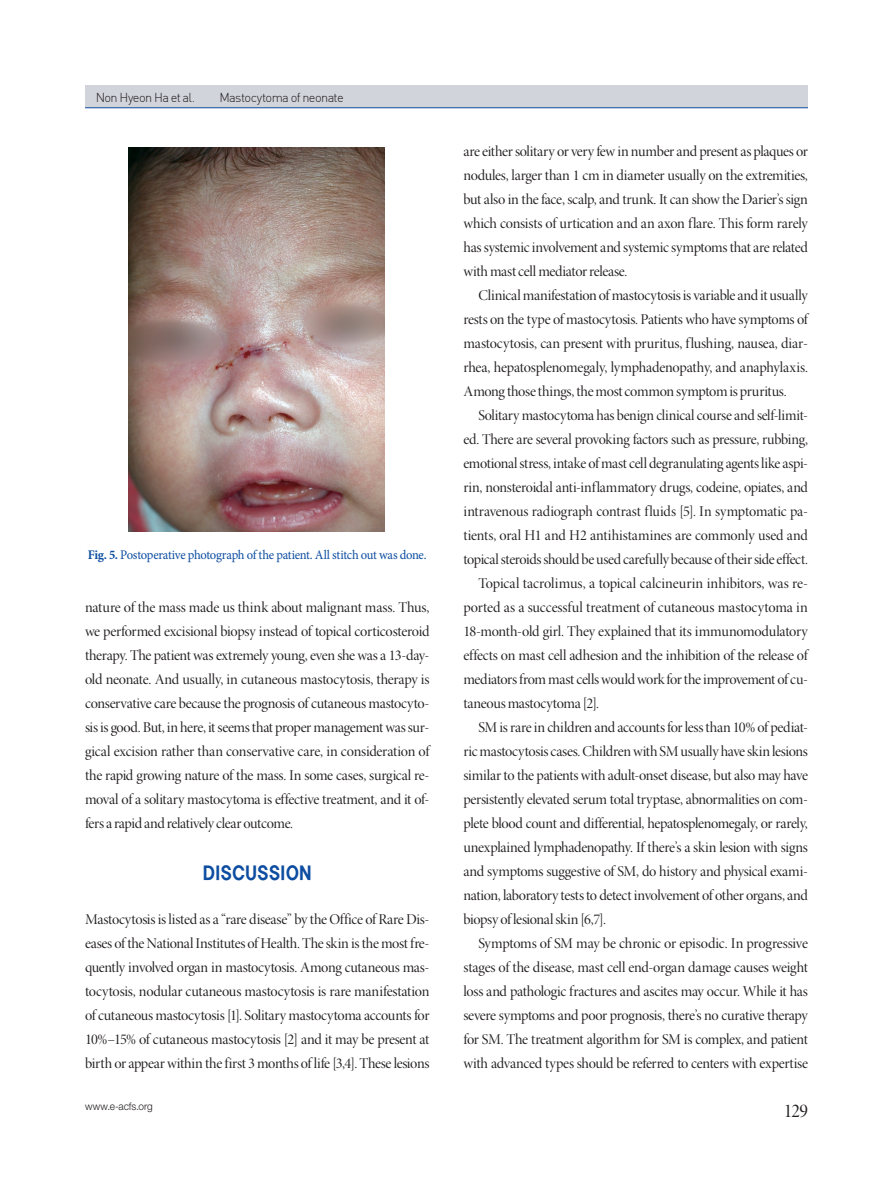
<style>
.page{position:relative;width:893px;height:1191px;background:#fff}
.page>*{position:absolute;margin:0;border:0;box-sizing:border-box;transform-origin:0 0}
.t1{font:19.5px "Minion Pro Disp";color:#231f20;scale:.96 1}
.서론{font:18.75px "Korean GHD B";letter-spacing:.04em;color:#0d4da1;scale:.86 1}
.한글본문{font:15px/24px "Minion Pro Disp";letter-spacing:-.025em;color:#231f20;text-align:justify}
.Fig{font:13.2px "Minion Pro";letter-spacing:-.025em;color:#0d4da1;scale:.96 1}
.t2{font:300 12.75px "DIN";letter-spacing:-.045em;color:#231f20}
.t3{font:300 10.5px "Helvetica Neue LT Std";letter-spacing:-.005em;color:#231f20;scale:.96 1}
.s1{font-weight:700}
</style>
<div class="page">
<div style="left:85px;top:85px;width:723px;height:22px;background:#d2d4dc"></div>
<hr style="left:85px;top:107px;width:723px;height:1px;background:#0d4da1">
<img style="left:129px;top:148px;width:256px;height:383px">
<p class="t2" style="left:96px;top:90px;width:101px">Non Hyeon Ha et al.</p>
<p class="t2" style="left:219px;top:90px;width:126px">Mastocytoma of neonate</p>
<p class="Fig" style="left:88px;top:546px;width:354px"><span class="s1">Fig. 5.</span> Postoperative photograph of the patient. All stitch out was done.</p>
<p class="한글본문" style="left:85px;top:596px;width:346px">nature of the mass made us think about malignant mass. Thus, we performed excisional biopsy instead of topical corticosteroid therapy. The patient was extremely young, even she was a 13-day&shy;old neonate. And usually, in cutaneous mastocytosis, therapy is conservative care because the prognosis of cutaneous mastocyto&shy;sis is good. But, in here, it seems that proper management was sur&shy;gical excision rather than conservative care, in consideration of the rapid growing nature of the mass. In some cases, surgical re&shy;moval of a solitary mastocytoma is effective treatment, and it of&shy;fers a rapid and relatively clear outcome.</p>
<p class="서론" style="left:203px;top:863px;width:127px">DISCUSSION</p>
<p class="한글본문" style="left:85px;top:908px;width:346px">Mastocytosis is listed as a “rare disease” by the Office of Rare Dis&shy;eases of the National Institutes of Health. The skin is the most fre&shy;quently involved organ in mastocytosis. Among cutaneous mas&shy;tocytosis, nodular cutaneous mastocytosis is rare manifestation of cutaneous mastocytosis [1]. Solitary mastocytoma accounts for 10%–15% of cutaneous mastocytosis [2] and it may be present at birth or appear within the first 3 months of life [3,4]. These lesions</p>
<p class="t3" style="left:85px;top:1100px;width:72px">www.e-acfs.org</p>
<p class="한글본문" style="left:463px;top:140px;width:346px">are either solitary or very few in number and present as plaques or nodules, larger than 1 cm in diameter usually on the extremities, but also in the face, scalp, and trunk. It can show the Darier’s sign which consists of urtication and an axon flare. This form rarely has systemic involvement and systemic symptoms that are related with mast cell mediator release.</p>
<p class="한글본문" style="left:463px;top:284px;width:346px;text-indent:15px">Clinical manifestation of mastocytosis is variable and it usually rests on the type of mastocytosis. Patients who have symptoms of mastocytosis, can present with pruritus, flushing, nausea, diar&shy;rhea, hepatosplenomegaly, lymphadenopathy, and anaphylaxis.<br>Among those things, the most common symptom is pruritus.</p>
<p class="한글본문" style="left:463px;top:404px;width:346px;text-indent:15px">Solitary mastocytoma has benign clinical course and self-limit&shy;ed. There are several provoking factors such as pressure, rubbing, emotional stress, intake of mast cell degranulating agents like aspi&shy;rin, nonsteroidal anti-inflammatory drugs, codeine, opiates, and intravenous radiograph contrast fluids [5]. In symptomatic pa&shy;tients, oral H1 and H2 antihistamines are commonly used and topical steroids should be used carefully because of their side effect.</p>
<p class="한글본문" style="left:463px;top:572px;width:346px;text-indent:15px">Topical tacrolimus, a topical calcineurin inhibitors, was re&shy;ported as a successful treatment of cutaneous mastocytoma in 18-month-old girl. They explained that its immunomodulatory effects on mast cell adhesion and the inhibition of the release of mediators from mast cells would work for the improvement of cu&shy;taneous mastocytoma [2].</p>
<p class="한글본문" style="left:463px;top:716px;width:346px;text-indent:15px">SM is rare in children and accounts for less than 10% of pediat&shy;ric mastocytosis cases. Children with SM usually have skin lesions similar to the patients with adult-onset disease, but also may have persistently elevated serum total tryptase, abnormalities on com&shy;plete blood count and differential, hepatosplenomegaly, or rarely, unexplained lymphadenopathy. If there’s a skin lesion with signs and symptoms suggestive of SM, do history and physical exami&shy;nation, laboratory tests to detect involvement of other organs, and biopsy of lesional skin [6,7].</p>
<p class="한글본문" style="left:463px;top:932px;width:346px;text-indent:15px">Symptoms of SM may be chronic or episodic. In progressive stages of the disease, mast cell end-organ damage causes weight loss and pathologic fractures and ascites may occur. While it has severe symptoms and poor prognosis, there’s no curative therapy for SM. The treatment algorithm for SM is complex, and patient with advanced types should be referred to centers with expertise</p>
<h1 class="t1" style="left:784px;top:1099px;width:26px">129</h1>
</div>
